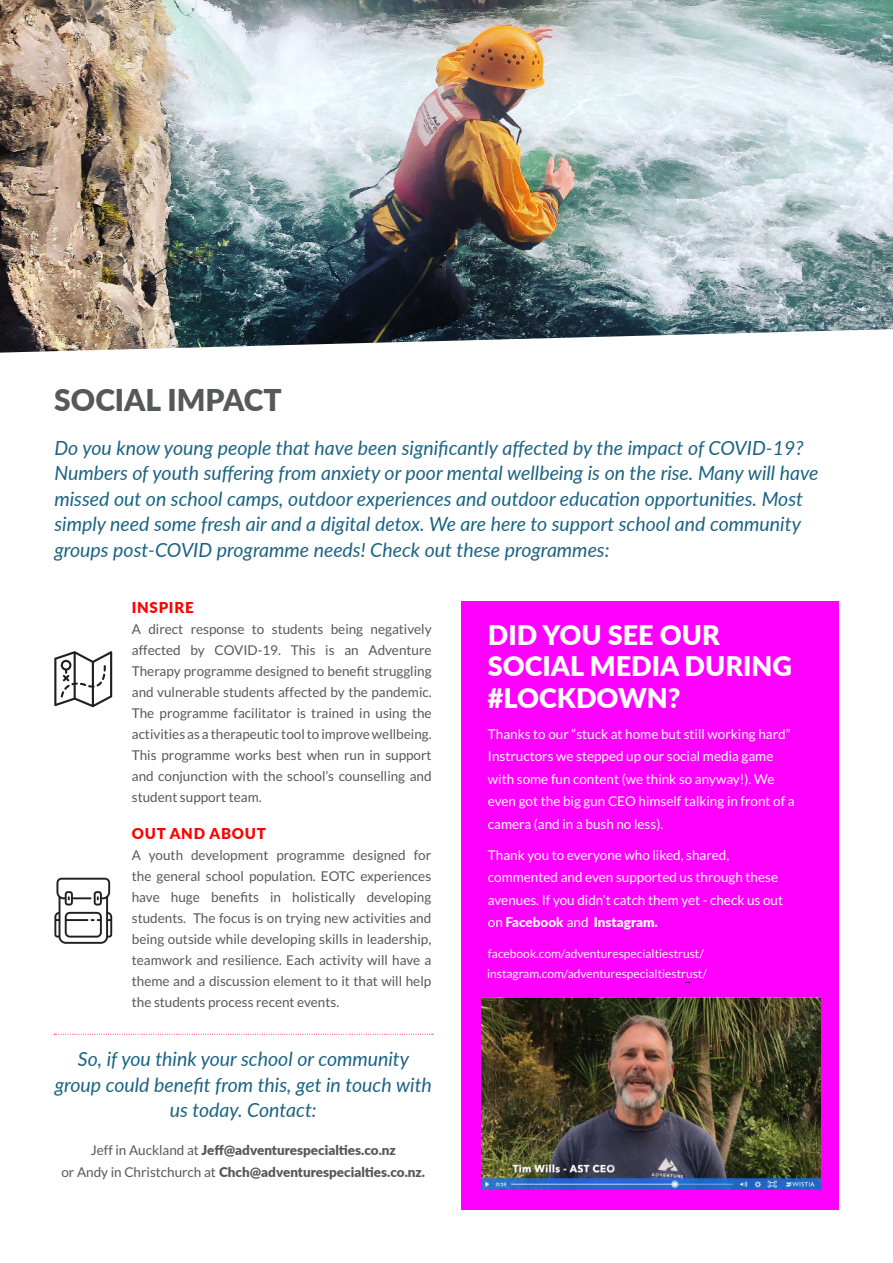
<style>
.page{position:relative;width:893px;height:1263px;background:#fff}
.page>*{position:absolute;margin:0;border:0;box-sizing:border-box;transform-origin:0 0}
.t1{font:900 30px "Lato";color:#57585a}
.t2{font:900 27px/31.5px "Lato";color:#fff}
.t3{font:italic 19.5px/25.5px "Lato";color:#1a6383}
.t4{font:900 15px "Lato";letter-spacing:.05em;color:#f00}
.t5{font:13.5px/21px "Lato Regular Macron";color:#57585a;text-align:justify}
.t6{font:13.5px/22.5px "Lato Regular Macron";color:#fff}
.t7{font:900 13.5px/21px "Lato";color:#57585a;text-align:center}
.t8{font:900 13.5px "Lato";color:#fff}
.t9{font:12px "Lato Regular Macron";color:#fff}
.s1{font-family:"Lato Regular Macron";font-weight:400}
.s2{font-weight:800}
</style>
<div class="page">
<div style="left:461px;top:601px;width:378px;height:608px;background:#f0f"></div>
<img style="left:0;top:0;width:893px;height:353px">
<svg style="left:54px;top:1034px;width:379px;height:1px"></svg>
<svg style="left:54px;top:651px;width:58px;height:56px"></svg>
<svg style="left:54px;top:878px;width:58px;height:66px"></svg>
<img style="left:481px;top:997px;width:339px;height:192px">
<h1 class="t1" style="left:54px;top:389px;width:229px">SOCIAL IMPACT</h1>
<p class="t3" style="left:54px;top:434px;width:766px">Do you know young people that have been significantly affected by the impact of COVID-19?<br>Numbers of youth suffering from anxiety or poor mental wellbeing is on the rise. Many will have missed out on school camps, outdoor experiences and outdoor education opportunities. Most simply need some fresh air and a digital detox. We are here to support school and community groups post-COVID programme needs! Check out these programmes:</p>
<p class="t4" style="left:132px;top:602px;width:63px">INSPIRE</p>
<p class="t5" style="left:132px;top:619px;width:301px">A direct response to students being negatively affected by COVID-19. This is an Adventure Therapy programme designed to benefit struggling and vulnerable students affected by the pandemic.<br>The programme facilitator is trained in using the activities as a therapeutic tool to improve wellbeing.<br>This programme works best when run in support and conjunction with the school’s counselling and student support team.</p>
<h2 class="t2" style="left:488px;top:622px;width:306px">DID YOU SEE OUR<br>SOCIAL MEDIA DURING #LOCKDOWN?</h2>
<p class="t6" style="left:488px;top:723px;width:308px">Thanks to our “stuck at home but still working hard” Instructors we stepped up our social media game with some fun content (we think so anyway!). We even got the big gun CEO himself talking in front of a camera (and in a bush no less).</p>
<p class="t6" style="left:488px;top:844px;width:297px">Thank you to everyone who liked, shared, commented and even supported us through these avenues. If you didn’t catch them yet - check us out</p>
<p class="t8" style="left:488px;top:917px;width:171px"><span class="s1">on</span> <span class="s2">Facebook</span> <span class="s1">and</span> Instagram.</p>
<p class="t9" style="left:488px;top:947px;width:217px">facebook.com/adventurespecialtiestrust/</p>
<p class="t4" style="left:132px;top:828px;width:136px">OUT AND ABOUT</p>
<p class="t5" style="left:132px;top:844px;width:301px">A youth development programme designed for the general school population. EOTC experiences have huge benefits in holistically developing students. The focus is on trying new activities and being outside while developing skills in leadership, teamwork and resilience. Each activity will have a theme and a discussion element to it that will help the students process recent events.</p>
<p class="t9" style="left:487px;top:967px;width:221px">instagram.com/adventurespecialtiestrust/</p>
<h3 class="t3" style="left:55px;top:1046px;width:379px;text-align:center">So, if you think your school or community group could benefit from this, get in touch with us today. Contact:</h3>
<p class="t7" style="left:61px;top:1139px;width:365px"><span class="s1">Jeff in Auckland at</span> Jeff@adventurespecialties.co.nz<br><span class="s1">or Andy in Christchurch at</span> Chch@adventurespecialties.co.nz.</p>
</div>
